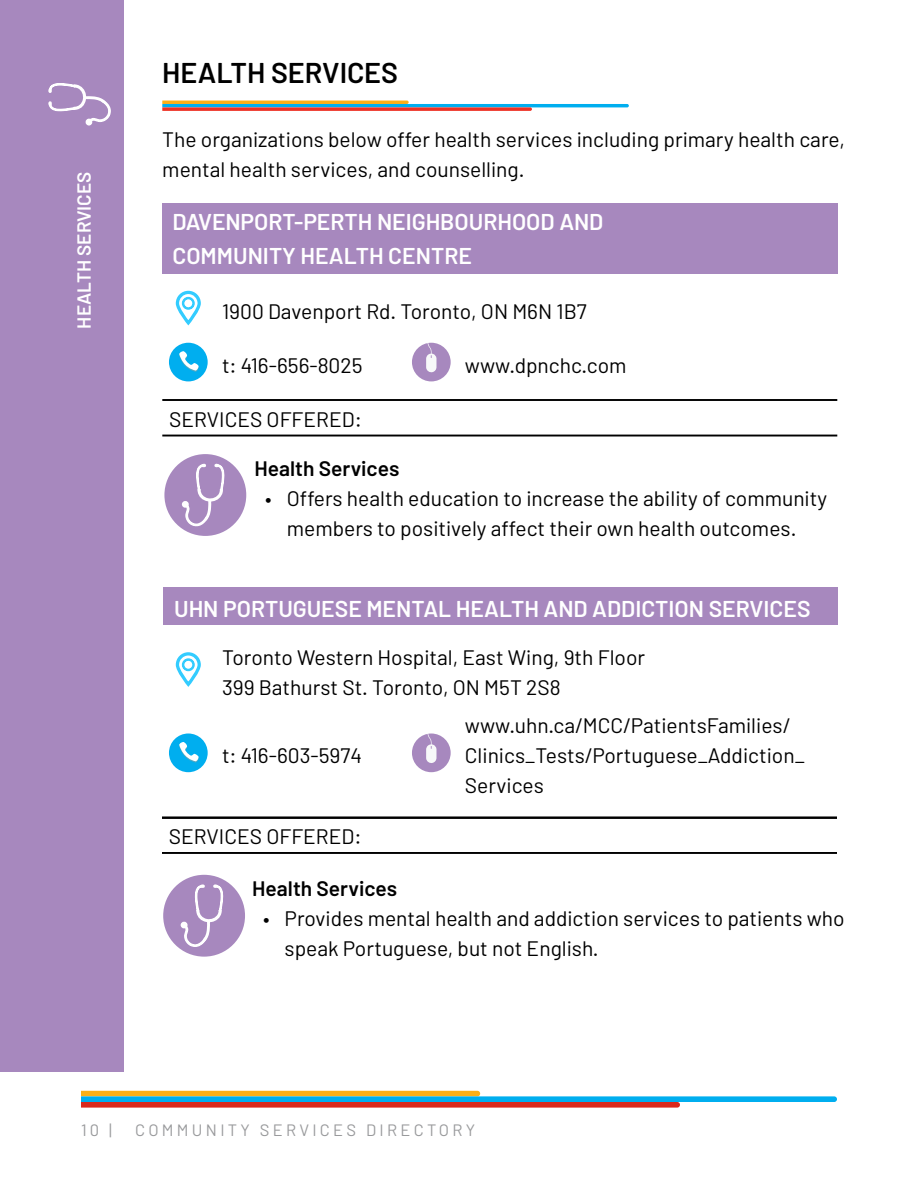
<style>
.page{position:relative;width:918px;height:1188px;background:#fff}
.page>*{position:absolute;margin:0;border:0;box-sizing:border-box;transform-origin:0 0}
.t1{font:600 28.65px "Barlow";letter-spacing:-.005em;color:#000}
.t2{font:600 22.95px/34.5px "Barlow";color:#fff}
.t3{font:21px/30px "Barlow";color:#000}
.t4{font:600 21px "Barlow";color:#000}
.t5{font:600 19.05px "Barlow";color:#fff}
.t6{font:16.5px "Barlow";letter-spacing:.2em;color:#999a9c}
</style>
<div class="page">
<div style="left:0;top:0;width:123px;height:1071px;background:#a788be"></div>
<svg style="left:48px;top:83px;width:63px;height:42px"></svg>
<div style="left:86px;top:119px;width:6px;height:7px;border:2px solid #fff;border-radius:50%"></div>
<div style="left:163px;top:587px;width:675px;height:38px;background:#a788be"></div>
<svg style="left:175px;top:652px;width:26px;height:35px"></svg>
<div style="left:169px;top:734px;width:39px;height:38px;background:#00aeef;border-radius:50%"></div>
<svg style="left:179px;top:742px;width:20px;height:21px"></svg>
<div style="left:412px;top:734px;width:39px;height:38px;background:#a788be;border-radius:50%"></div>
<svg style="left:426px;top:734px;width:10px;height:29px"></svg>
<div style="left:163px;top:875px;width:82px;height:82px;background:#a788be;border-radius:50%"></div>
<svg style="left:182px;top:874px;width:43px;height:73px"></svg>
<div style="left:181px;top:922px;width:7px;height:6px;border:2px solid #fff;border-radius:50%"></div>
<div style="left:163px;top:204px;width:675px;height:70px;background:#a788be"></div>
<svg style="left:175px;top:290px;width:26px;height:36px"></svg>
<div style="left:169px;top:343px;width:39px;height:38px;background:#00aeef;border-radius:50%"></div>
<svg style="left:179px;top:351px;width:20px;height:21px"></svg>
<div style="left:412px;top:343px;width:39px;height:38px;background:#a788be;border-radius:50%"></div>
<svg style="left:426px;top:343px;width:10px;height:30px"></svg>
<div style="left:164px;top:454px;width:82px;height:82px;background:#a788be;border-radius:50%"></div>
<svg style="left:183px;top:434px;width:43px;height:93px"></svg>
<div style="left:182px;top:501px;width:7px;height:7px;border:2px solid #fff;border-radius:50%"></div>
<hr style="left:162px;top:435px;width:675px;height:1px;background:#000">
<hr style="left:162px;top:399px;width:675px;height:2px;background:#000">
<hr style="left:162px;top:852px;width:675px;height:2px;background:#000">
<hr style="left:162px;top:816px;width:675px;height:3px;background:#000">
<svg style="left:81px;top:1091px;width:756px;height:17px"></svg>
<svg style="left:162px;top:101px;width:467px;height:10px"></svg>
<p class="t5" style="left:72px;top:329px;width:159px;rotate:-90deg">HEALTH SERVICES</p>
<h1 class="t1" style="left:162px;top:55px;width:237px">HEALTH SERVICES</h1>
<p class="t3" style="left:162px;top:124px;width:684px">The organizations below offer health services including primary health care, mental health services, and counselling.</p>
<p class="t2" style="left:172px;top:204px;width:433px">DAVENPORT-PERTH NEIGHBOURHOOD AND<br>COMMUNITY HEALTH CENTRE</p>
<p class="t3" style="left:222px;top:296px;width:366px">1900 Davenport Rd. Toronto, ON M6N 1B7</p>
<p class="t3" style="left:222px;top:349px;width:142px">t: 416-656-8025</p>
<p class="t3" style="left:465px;top:349px;width:163px">www.dpnchc.com</p>
<p class="t3" style="left:169px;top:404px;width:194px">SERVICES OFFERED:</p>
<p class="t4" style="left:254px;top:455px;width:147px">Health Services</p>
<p class="t3" style="left:265px;top:482px;width:563px;text-align:center">• Offers health education to increase the ability of community members to positively affect their own health outcomes.</p>
<p class="t2" style="left:174px;top:592px;width:638px">UHN PORTUGUESE MENTAL HEALTH AND ADDICTION SERVICES</p>
<p class="t3" style="left:222px;top:642px;width:425px">Toronto Western Hospital, East Wing, 9th Floor<br>399 Bathurst St. Toronto, ON M5T 2S8</p>
<p class="t3" style="left:222px;top:740px;width:142px">t: 416-603-5974</p>
<p class="t3" style="left:169px;top:821px;width:194px">SERVICES OFFERED:</p>
<p class="t3" style="left:465px;top:710px;width:341px">www.uhn.ca/MCC/PatientsFamilies/<br>Clinics_Tests/Portuguese_Addiction_<br>Services</p>
<p class="t4" style="left:252px;top:876px;width:147px">Health Services</p>
<p class="t3" style="left:285px;top:903px;width:562px;text-indent:-22px">• Provides mental health and addiction services to patients who speak Portuguese, but not English.</p>
<p class="t6" style="left:81px;top:1120px;width:32px">10 |</p>
<p class="t6" style="left:135px;top:1120px;width:342px">COMMUNITY SERVICES DIRECTORY</p>
</div>
